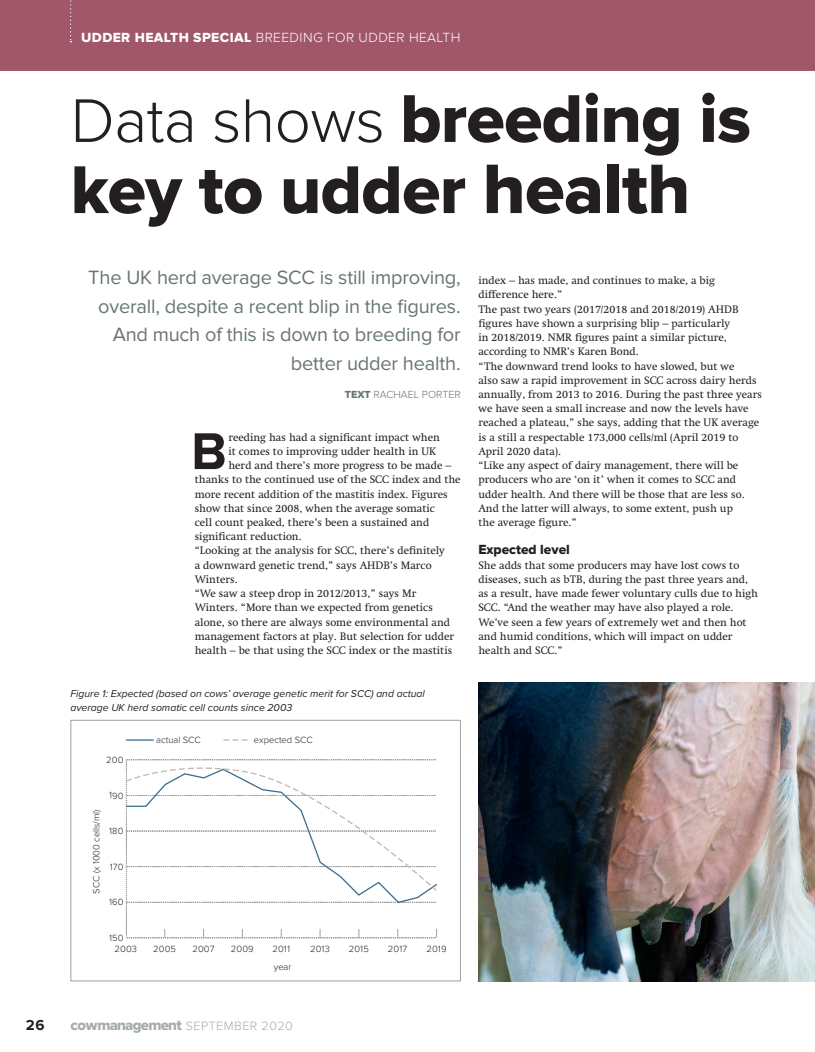
<style>
.page{position:relative;width:815px;height:1052px;background:#fff}
.page>*{position:absolute;margin:0;border:0;box-sizing:border-box;transform-origin:0 0}
.t1{font:70px/71.1px "Proxima Nova Extrabld";letter-spacing:-.01em;color:#231f20}
.t2{font:700 53.62px "Proxima Nova";color:#231f20}
.t3{font:20px/28.5px "Proxima Nova";letter-spacing:-.01em;color:#687575;text-align:right}
.t4{font:15px "Proxima Nova Extrabld";letter-spacing:-.05em;color:#a6acac}
.t5{font:700 15px "Proxima Nova";color:#231f20}
.t6{font:300 13.75px "Proxima Nova";letter-spacing:.03em;color:#fff}
.t7{font:13.75px "Proxima Nova Extrabld";color:#231f20}
.t8{font:11px/14.2px "Swift LT Pro";color:#231f20}
.t9{font:300 10.62px "Proxima Nova";color:#687575}
.t10{font:italic 10.38px/14.2px "Proxima Nova";color:#231f20}
.t11{font:300 9.38px "Proxima Nova";color:#231f20}
.s1{font-family:"Proxima Nova Extrabld";font-weight:400}
.s2{font-family:"Proxima Nova";font-weight:300;font-size:63.75px}
.s3{font-size:72.5px}
.s4{font-family:"Proxima Nova";font-weight:300;font-size:12.5px}
</style>
<div class="page">
<img style="left:478px;top:682px;width:336px;height:299px">
<hr style="left:126px;top:739px;width:27px;height:2px;background:#386e8f">
<svg style="left:224px;top:739px;width:24px;height:2px"></svg>
<div style="left:71px;top:720px;width:389px;height:261px;border:1px solid #a0a1a5"></div>
<div style="left:0;top:0;width:814px;height:71px;background:#a0576a"></div>
<svg style="left:70px;top:0;width:2px;height:42px"></svg>
<svg style="left:125px;top:759px;width:312px;height:180px"></svg>
<p class="t6" style="left:81px;top:30px;width:380px"><span class="s1">UDDER HEALTH SPECIAL</span> BREEDING FOR UDDER HEALTH</p>
<h1 class="t1" style="left:71px;top:85px;width:681px"><span class="s2">Data shows</span> breeding is key to udder <span class="s3">health</span></h1>
<h3 class="t3" style="left:88px;top:263px;width:374px">The UK herd average SCC is still improving, overall, despite a recent blip in the figures.<br>And much of this is down to breeding for better udder health.</h3>
<p class="t9" style="left:345px;top:388px;width:117px"><span class="s1">TEXT</span> RACHAEL PORTER</p>
<h2 class="t2" style="left:191px;top:420px;width:37px">B</h2>
<p class="t8" style="left:228px;top:430px;width:213px">reeding has had a significant impact when</p>
<p class="t8" style="left:228px;top:444px;width:209px">it comes to improving udder health in UK</p>
<p class="t8" style="left:228px;top:458px;width:224px">herd and there’s more progress to be made –</p>
<p class="t8" style="left:195px;top:472px;width:267px">thanks to the continued use of the SCC index and the</p>
<p class="t8" style="left:195px;top:487px;width:254px">more recent addition of the mastitis index. Figures</p>
<p class="t8" style="left:195px;top:501px;width:242px">show that since 2008, when the average somatic</p>
<p class="t8" style="left:195px;top:515px;width:236px">cell count peaked, there’s been a sustained and</p>
<p class="t8" style="left:195px;top:529px;width:108px">significant reduction.</p>
<p class="t8" style="left:195px;top:543px;width:252px">“Looking at the analysis for SCC, there’s definitely</p>
<p class="t8" style="left:195px;top:558px;width:238px">a downward genetic trend,” says AHDB’s Marco</p>
<p class="t8" style="left:195px;top:572px;width:45px">Winters.</p>
<p class="t8" style="left:195px;top:586px;width:223px">“We saw a steep drop in 2012/2013,” says Mr</p>
<p class="t8" style="left:195px;top:600px;width:240px">Winters. “More than we expected from genetics</p>
<p class="t8" style="left:195px;top:615px;width:257px">alone, so there are always some environmental and</p>
<p class="t8" style="left:195px;top:629px;width:261px">management factors at play. But selection for udder</p>
<p class="t8" style="left:195px;top:643px;width:259px">health – be that using the SCC index or the mastitis</p>
<p class="t10" style="left:71px;top:686px;width:355px">Figure 1: Expected (based on cows’ average genetic merit for SCC) and actual average UK herd somatic cell counts since 2003</p>
<p class="t11" style="left:156px;top:734px;width:46px">actual SCC</p>
<p class="t11" style="left:254px;top:734px;width:60px">expected SCC</p>
<p class="t8" style="left:478px;top:273px;width:285px">index – has made, and continues to make, a big difference here.”<br>The past two years (2017/2018 and 2018/2019) AHDB figures have shown a surprising blip – particularly<br>in 2018/2019. NMR figures paint a similar picture, according to NMR’s Karen Bond.<br>“The downward trend looks to have slowed, but we<br>also saw a rapid improvement in SCC across dairy herds annually, from 2013 to 2016. During the past three years we have seen a small increase and now the levels have reached a plateau,” she says, adding that the UK average is a still a respectable 173,000 cells/ml (April 2019 to April 2020 data).<br>“Like any aspect of dairy management, there will be producers who are ‘on it’ when it comes to SCC and udder health. And there will be those that are less so.<br>And the latter will always, to some extent, push up<br>the average figure.”</p>
<p class="t7" style="left:478px;top:542px;width:93px">Expected level</p>
<p class="t8" style="left:478px;top:558px;width:281px">She adds that some producers may have lost cows to diseases, such as bTB, during the past three years and, as a result, have made fewer voluntary culls due to high SCC. “And the weather may have also played a role.<br>We’ve seen a few years of extremely wet and then hot and humid conditions, which will impact on udder health and SCC.”</p>
<p class="t11" style="left:91px;top:894px;width:86px;rotate:-90deg">SCC (x 1000 cells/ml)</p>
<p class="t11" style="left:115px;top:943px;width:24px;rotate:1deg">2003</p>
<p class="t11" style="left:153px;top:943px;width:24px;rotate:1deg">2005</p>
<p class="t11" style="left:192px;top:943px;width:24px;rotate:1deg">2007</p>
<p class="t11" style="left:231px;top:943px;width:24px;rotate:1deg">2009</p>
<p class="t11" style="left:272px;top:943px;width:19px;rotate:1deg">2011</p>
<p class="t11" style="left:310px;top:943px;width:21px;rotate:1deg">2013</p>
<p class="t11" style="left:349px;top:943px;width:22px;rotate:1deg">2015</p>
<p class="t11" style="left:388px;top:943px;width:21px;rotate:1deg">2017</p>
<p class="t11" style="left:426px;top:943px;width:22px;rotate:1deg">2019</p>
<p class="t11" style="left:274px;top:961px;width:19px">year</p>
<h3 class="t5" style="left:26px;top:1016px;width:20px">26</h3>
<h3 class="t4" style="left:71px;top:1016px;width:224px">cowmanagement <span class="s4">SEPTEMBER 2020</span></h3>
</div>
